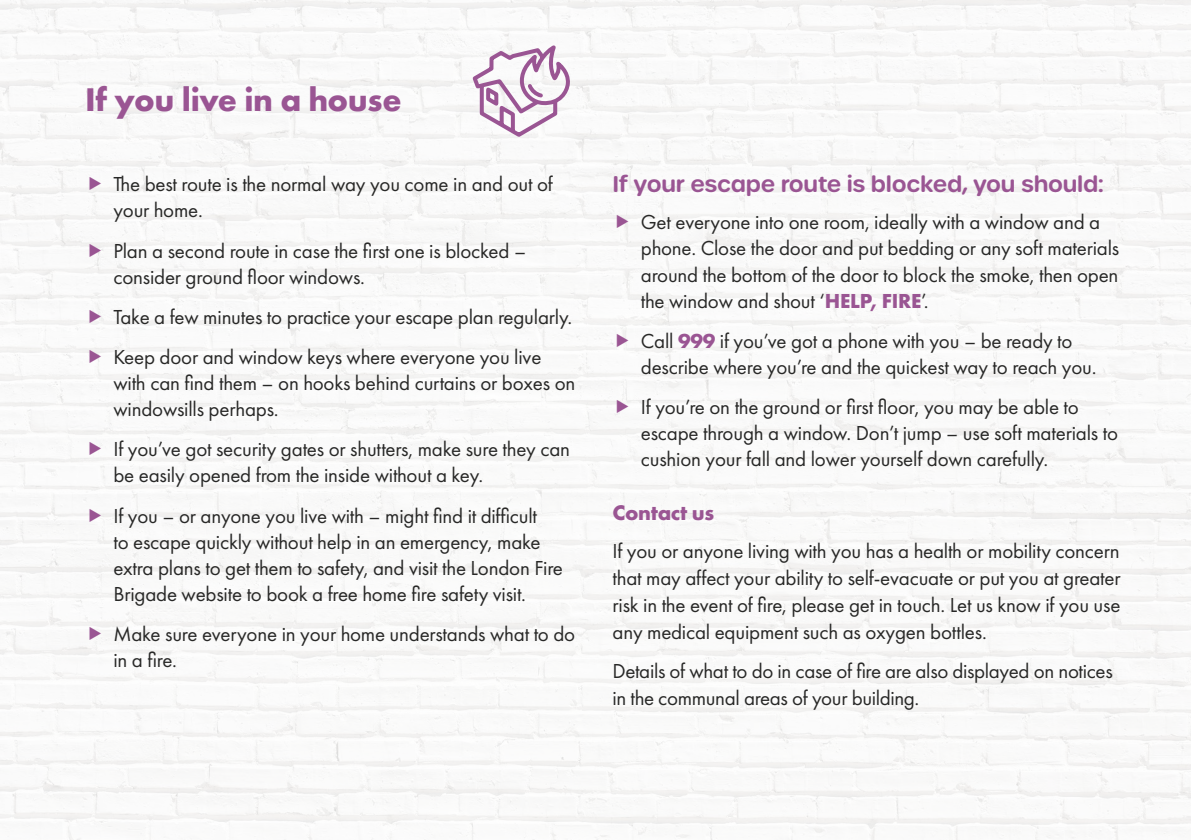
<style>
.page{position:relative;width:1191px;height:840px;background:#fff}
.page>*{position:absolute;margin:0;border:0;box-sizing:border-box;transform-origin:0 0}
.t1{font:700 34px "Futura PT";letter-spacing:-.01em;color:#9a5593}
.t2{font:600 22px "Urbane Rounded";letter-spacing:-.015em;color:#9a5593}
.t3{font:700 22px "Futura PT";letter-spacing:-.015em;color:#9a5593}
.t4{font:21px/26px "Futura PT";letter-spacing:-.01em;color:#282827}
.s1{font-weight:700;color:#9a5593}
</style>
<div class="page">
<img style="left:0;top:0;width:1191px;height:839px">
<svg style="left:470px;top:35px;width:102px;height:104px"></svg>
<svg style="left:90px;top:177px;width:11px;height:13px"></svg>
<svg style="left:90px;top:243px;width:11px;height:13px"></svg>
<svg style="left:90px;top:309px;width:11px;height:14px"></svg>
<svg style="left:90px;top:349px;width:11px;height:14px"></svg>
<svg style="left:90px;top:442px;width:11px;height:13px"></svg>
<svg style="left:90px;top:508px;width:11px;height:13px"></svg>
<svg style="left:90px;top:626px;width:11px;height:13px"></svg>
<svg style="left:617px;top:215px;width:11px;height:13px"></svg>
<svg style="left:617px;top:333px;width:11px;height:13px"></svg>
<svg style="left:617px;top:399px;width:11px;height:14px"></svg>
<h1 class="t1" style="left:85px;top:78px;width:318px">If you live in a house</h1>
<p class="t4" style="left:113px;top:171px;width:441px">The best route is the normal way you come in and out of your home.</p>
<p class="t4" style="left:113px;top:237px;width:414px">Plan a second route in case the first one is blocked – consider ground floor windows.</p>
<p class="t4" style="left:113px;top:296px;width:460px;line-height:40.2px">Take a few minutes to practice your escape plan regularly.<br>Keep door and window keys where everyone you live</p>
<p class="t4" style="left:113px;top:370px;width:463px">with can find them – on hooks behind curtains or boxes on windowsills perhaps.</p>
<p class="t4" style="left:113px;top:436px;width:458px">If you’ve got security gates or shutters, make sure they can be easily opened from the inside without a key.</p>
<p class="t4" style="left:113px;top:502px;width:451px">If you – or anyone you live with – might find it difficult<br>to escape quickly without help in an emergency, make extra plans to get them to safety, and visit the London Fire Brigade website to book a free home fire safety visit.</p>
<p class="t4" style="left:113px;top:620px;width:463px">Make sure everyone in your home understands what to do in a fire.</p>
<p class="t2" style="left:612px;top:169px;width:492px">If your escape route is blocked, you should:</p>
<p class="t4" style="left:641px;top:209px;width:480px">Get everyone into one room, ideally with a window and a phone. Close the door and put bedding or any soft materials around the bottom of the door to block the smoke, then open the window and shout ‘<span class="s1">HELP, FIRE</span>’.</p>
<p class="t4" style="left:641px;top:327px;width:457px">Call <span class="s1">999</span> if you’ve got a phone with you – be ready to describe where you’re and the quickest way to reach you.</p>
<p class="t4" style="left:641px;top:393px;width:478px">If you’re on the ground or first floor, you may be able to escape through a window. Don’t jump – use soft materials to cushion your fall and lower yourself down carefully.</p>
<p class="t3" style="left:612px;top:498px;width:103px">Contact us</p>
<p class="t4" style="left:612px;top:537px;width:509px;line-height:27px;text-align:justify">If you or anyone living with you has a health or mobility concern that may affect your ability to self-evacuate or put you at greater risk in the event of fire, please get in touch. Let us know if you use any medical equipment such as oxygen bottles.</p>
<p class="t4" style="left:612px;top:656px;width:502px;line-height:27px">Details of what to do in case of fire are also displayed on notices in the communal areas of your building.</p>
</div>
